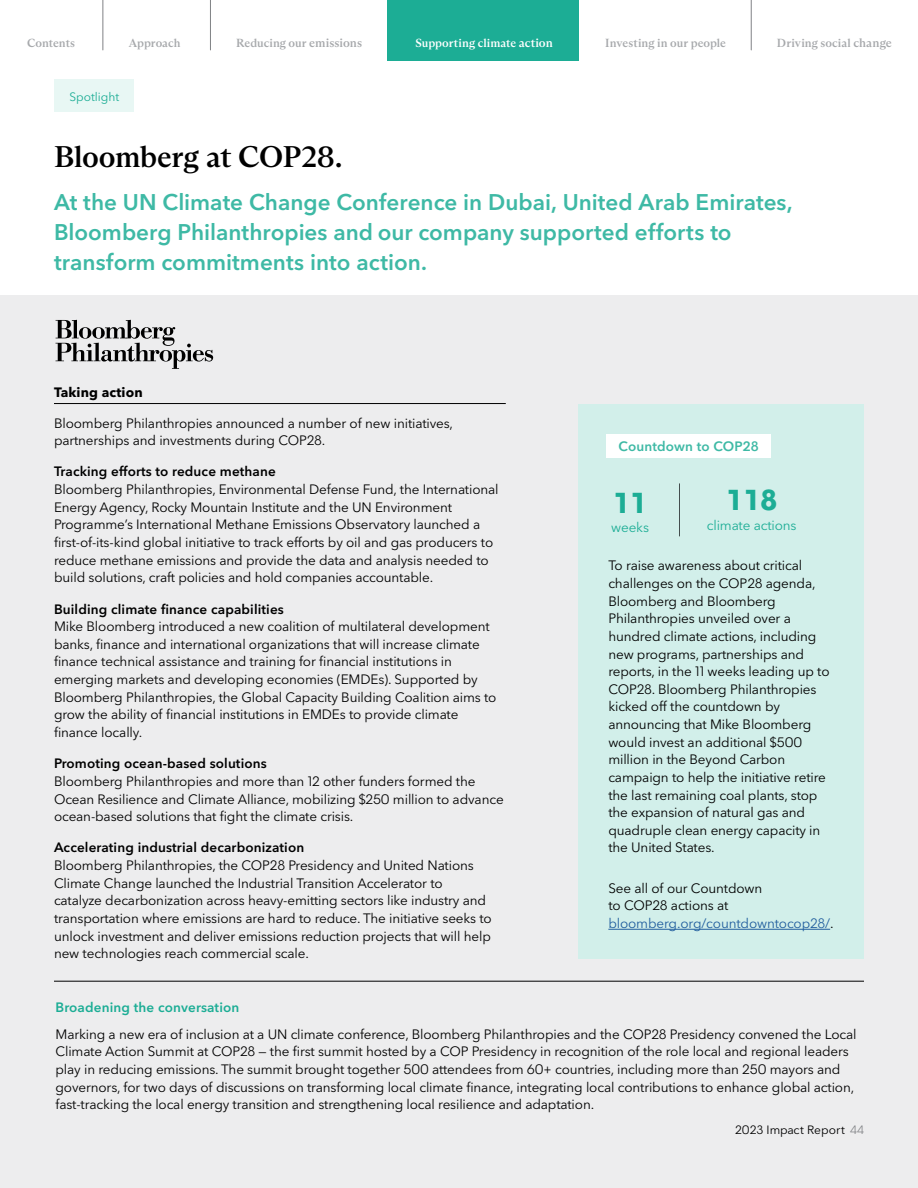
<style>
.page{position:relative;width:918px;height:1188px;background:#fff}
.page>*{position:absolute;margin:0;border:0;box-sizing:border-box;transform-origin:0 0}
.t1{font:500 30px "Bloomberg Arizona Text";letter-spacing:-.01em;color:#000}
.t2{font:700 28.5px "Avenir Next M For BBG";color:#1cad95}
.t3{font:600 22.5px/30px "Avenir Next P For BBG";color:#3eb9a5}
.t4{font:13.5px/17.7px "Avenir Next P For BBG";letter-spacing:-.01em;color:#000}
.t5{font:600 13.5px "Avenir Next P For BBG";letter-spacing:.01em;color:#000}
.t6{font:600 13.5px "Avenir Next P For BBG";letter-spacing:.01em;color:#1cad95}
.t7{font:13.5px "Avenir Next P For BBG";letter-spacing:-.01em;color:#1cad95}
.t8{font:600 13.5px "Avenir Next P For BBG";letter-spacing:.01em;color:#3eb9a5}
.t9{font:700 13.5px "Avenir Next P For BBG";letter-spacing:.01em;color:#000}
.t10{font:12px "Avenir Next P For BBG";color:#000}
.t11{font:12px "Avenir Next P For BBG";color:#1cad95}
.t12{font:500 11.85px "Bloomberg Arizona Text";letter-spacing:.005em;color:#a7a9ac}
.t13{font:500 11.85px "Bloomberg Arizona Text";letter-spacing:.005em;color:#fff}
.s1{font-size:12.3px}
.s2{color:#215e9e}
.s3{color:#808285}
</style>
<div class="page">
<div style="left:0;top:295px;width:918px;height:893px;background:#ededee"></div>
<div style="left:387px;top:0;width:191px;height:62px;background:#1cad95"></div>
<hr style="left:103px;top:0;width:1px;height:50px;background:#808285">
<hr style="left:210px;top:0;width:1px;height:50px;background:#808285">
<hr style="left:751px;top:0;width:1px;height:50px;background:#808285">
<hr style="left:54px;top:403px;width:452px;height:1px;background:#000">
<div style="left:54px;top:80px;width:80px;height:32px;background:#e8f7f4"></div>
<div style="left:578px;top:404px;width:286px;height:554px;background:#d2efea"></div>
<hr style="left:608px;top:929px;width:222px;height:1px;background:#215e9e">
<div style="left:606px;top:434px;width:165px;height:24px;background:#fff"></div>
<hr style="left:679px;top:483px;width:1px;height:53px;background:#4d4d4f">
<hr style="left:54px;top:981px;width:810px;height:1px;background:#000">
<svg style="left:56px;top:320px;width:157px;height:49px"></svg>
<p class="t12" style="left:27px;top:36px;width:50px">Contents</p>
<p class="t12" style="left:129px;top:36px;width:53px">Approach</p>
<p class="t12" style="left:236px;top:37px;width:127px">Reducing our <span class="s1">emissions</span></p>
<p class="t13" style="left:415px;top:37px;width:139px">Supporting climate <span class="s1">action</span></p>
<p class="t12" style="left:605px;top:36px;width:122px">Investing in our people</p>
<p class="t12" style="left:777px;top:37px;width:116px">Driving social <span class="s1">change</span></p>
<p class="t11" style="left:69px;top:89px;width:51px">Spotlight</p>
<h1 class="t1" style="left:54px;top:139px;width:290px">Bloomberg at COP28.</h1>
<h3 class="t3" style="left:54px;top:187px;width:740px">At the UN Climate Change Conference in Dubai, United Arab Emirates,<br>Bloomberg Philanthropies and our company supported efforts to transform commitments into action.</h3>
<p class="t9" style="left:54px;top:384px;width:90px">Taking action</p>
<p class="t4" style="left:54px;top:414px;width:401px">Bloomberg Philanthropies announced a number of new initiatives, partnerships and investments during COP28.</p>
<p class="t5" style="left:54px;top:464px;width:223px">Tracking efforts to reduce methane</p>
<p class="t4" style="left:54px;top:481px;width:446px">Bloomberg Philanthropies, Environmental Defense Fund, the International Energy Agency, Rocky Mountain Institute and the UN Environment Programme’s International Methane Emissions Observatory launched a first-of-its-kind global initiative to track efforts by oil and gas producers to reduce methane emissions and provide the data and analysis needed to build solutions, craft policies and hold companies accountable.</p>
<p class="t5" style="left:54px;top:601px;width:231px">Building climate finance capabilities</p>
<p class="t4" style="left:54px;top:618px;width:444px">Mike Bloomberg introduced a new coalition of multilateral development banks, finance and international organizations that will increase climate finance technical assistance and training for financial institutions in emerging markets and developing economies (EMDEs). Supported by Bloomberg Philanthropies, the Global Capacity Building Coalition aims to grow the ability of financial institutions in EMDEs to provide climate finance locally.</p>
<p class="t5" style="left:54px;top:755px;width:214px">Promoting ocean-based solutions</p>
<p class="t4" style="left:54px;top:772px;width:451px">Bloomberg Philanthropies and more than 12 other funders formed the<br>Ocean Resilience and Climate Alliance, mobilizing $250 million to advance ocean-based solutions that fight the climate crisis.</p>
<p class="t5" style="left:54px;top:839px;width:252px">Accelerating industrial decarbonization</p>
<p class="t4" style="left:54px;top:856px;width:439px">Bloomberg Philanthropies, the COP28 Presidency and United Nations Climate Change launched the Industrial Transition Accelerator to catalyze decarbonization across heavy-emitting sectors like industry and transportation where emissions are hard to reduce. The initiative seeks to unlock investment and deliver emissions reduction projects that will help new technologies reach commercial scale.</p>
<p class="t8" style="left:619px;top:438px;width:141px">Countdown to COP28</p>
<h2 class="t2" style="left:613px;top:485px;width:36px">11</h2>
<p class="t7" style="left:611px;top:520px;width:39px">weeks</p>
<h2 class="t2" style="left:726px;top:483px;width:53px">118</h2>
<p class="t7" style="left:707px;top:517px;width:91px">climate actions</p>
<p class="t4" style="left:608px;top:557px;width:223px">To raise awareness about critical challenges on the COP28 agenda,<br>Bloomberg and Bloomberg<br>Philanthropies unveiled over a hundred climate actions, including new programs, partnerships and reports, in the 11 weeks leading up to<br>COP28. Bloomberg Philanthropies kicked off the countdown by announcing that Mike Bloomberg would invest an additional $500 million in the Beyond Carbon campaign to help the initiative retire the last remaining coal plants, stop the expansion of natural gas and quadruple clean energy capacity in the United States.</p>
<p class="t4" style="left:608px;top:879px;width:227px">See all of our Countdown<br>to COP28 actions at <span class="s2">bloomberg.org/countdowntocop28/</span>.</p>
<p class="t6" style="left:56px;top:999px;width:185px">Broadening the conversation</p>
<p class="t4" style="left:56px;top:1025px;width:803px">Marking a new era of inclusion at a UN climate conference, Bloomberg Philanthropies and the COP28 Presidency convened the Local Climate Action Summit at COP28 — the first summit hosted by a COP Presidency in recognition of the role local and regional leaders play in reducing emissions. The summit brought together 500 attendees from 60+ countries, including more than 250 mayors and governors, for two days of discussions on transforming local climate finance, integrating local contributions to enhance global action, fast-tracking the local energy transition and strengthening local resilience and adaptation.</p>
<p class="t10" style="left:735px;top:1123px;width:130px">2023 Impact Report <span class="s3">44</span></p>
</div>
